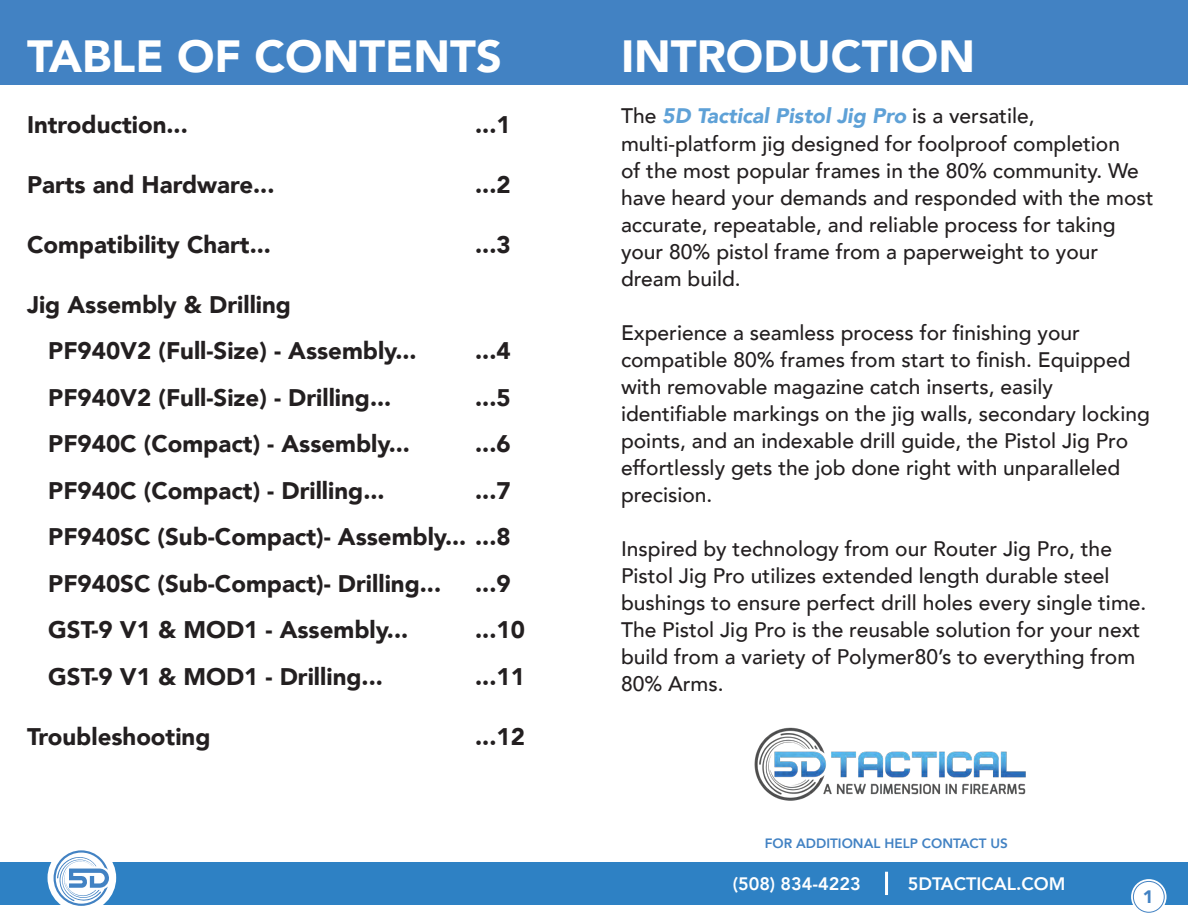
<style>
.page{position:relative;width:1188px;height:918px;background:#fff}
.page>*{position:absolute;margin:0;border:0;box-sizing:border-box;transform-origin:0 0}
.t1{font:900 45px "Avenir";color:#fff}
.t2{font:900 24px/46.5px "Avenir";color:#231f20}
.t3{font:500 21px/27px "Avenir";color:#231f20}
.t4{font:800 18px "Avenir";color:#fff}
.t5{font:900 18px "Avenir";color:#4282c3}
.t6{font:800 13.5px "Avenir";color:#4282c3}
.s1{font-weight:900;font-style:italic;color:#5ea1d7}
</style>
<div class="page">
<div style="left:0;top:0;width:1188px;height:84px;background:#4282c3"></div>
<img style="left:754px;top:727px;width:272px;height:74px">
<div style="left:0;top:862px;width:1188px;height:43px;background:#2e81c4"></div>
<hr style="left:885px;top:872px;width:3px;height:23px;background:#fff">
<div style="left:48px;top:843px;width:68px;height:69px;background:#fff;border-radius:50%"></div>
<svg style="left:54px;top:850px;width:55px;height:56px"></svg>
<div style="left:1131px;top:879px;width:36px;height:36px;background:#fff;border-radius:50%"></div>
<div style="left:1133px;top:881px;width:32px;height:32px;border:1px solid #4282c3;border-radius:50%"></div>
<h1 class="t1" style="left:27px;top:18px;width:476px">TABLE OF CONTENTS</h1>
<h1 class="t1" style="left:621px;top:18px;width:356px">INTRODUCTION</h1>
<p class="t2" style="left:27px;top:101px;width:162px">Introduction...</p>
<p class="t2" style="left:27px;top:161px;width:249px">Parts and Hardware...</p>
<p class="t2" style="left:475px;top:100px;width:37px">...1</p>
<p class="t2" style="left:475px;top:160px;width:37px">...2</p>
<p class="t2" style="left:27px;top:221px;width:245px">Compatibility Chart...</p>
<p class="t2" style="left:48px;top:281px;width:464px;text-indent:-21px">Jig Assembly &amp; Drilling<br>PF940V2 (Full-Size) - Assembly...<br>PF940V2 (Full-Size) - Drilling...<br>PF940C (Compact) - Assembly...<br>PF940C (Compact) - Drilling...<br>PF940SC (Sub-Compact)- Assembly... ...8<br>PF940SC (Sub-Compact)- Drilling...<br>GST-9 V1 &amp; MOD1 - Assembly...<br>GST-9 V1 &amp; MOD1 - Drilling...</p>
<p class="t2" style="left:27px;top:712px;width:185px">Troubleshooting</p>
<p class="t2" style="left:475px;top:220px;width:37px">...3</p>
<p class="t2" style="left:475px;top:327px;width:37px;text-align:justify">...4 ...5 ...6 ...7</p>
<p class="t2" style="left:475px;top:559px;width:51px">...9 ...10 ...11</p>
<p class="t2" style="left:475px;top:712px;width:51px">...12</p>
<p class="t3" style="left:621px;top:102px;width:534px">The <span class="s1">5D Tactical Pistol Jig Pro</span> is a versatile, multi-platform jig designed for foolproof completion<br>of the most popular frames in the 80% community. We have heard your demands and responded with the most accurate, repeatable, and reliable process for taking your 80% pistol frame from a paperweight to your dream build.</p>
<p class="t3" style="left:621px;top:318px;width:530px">Experience a seamless process for finishing your compatible 80% frames from start to finish. Equipped with removable magazine catch inserts, easily identifiable markings on the jig walls, secondary locking points, and an indexable drill guide, the Pistol Jig Pro effortlessly gets the job done right with unparalleled precision.</p>
<p class="t3" style="left:621px;top:534px;width:527px">Inspired by technology from our Router Jig Pro, the Pistol Jig Pro utilizes extended length durable steel bushings to ensure perfect drill holes every single time.<br>The Pistol Jig Pro is the reusable solution for your next build from a variety of Polymer80’s to everything from 80% Arms.</p>
<p class="t6" style="left:765px;top:833px;width:245px">FOR ADDITIONAL HELP CONTACT US</p>
<p class="t4" style="left:733px;top:870px;width:130px">(508) 834-4223</p>
<p class="t4" style="left:908px;top:870px;width:159px">5DTACTICAL.COM</p>
<p class="t5" style="left:1143px;top:881px;width:12px">1</p>
</div>
